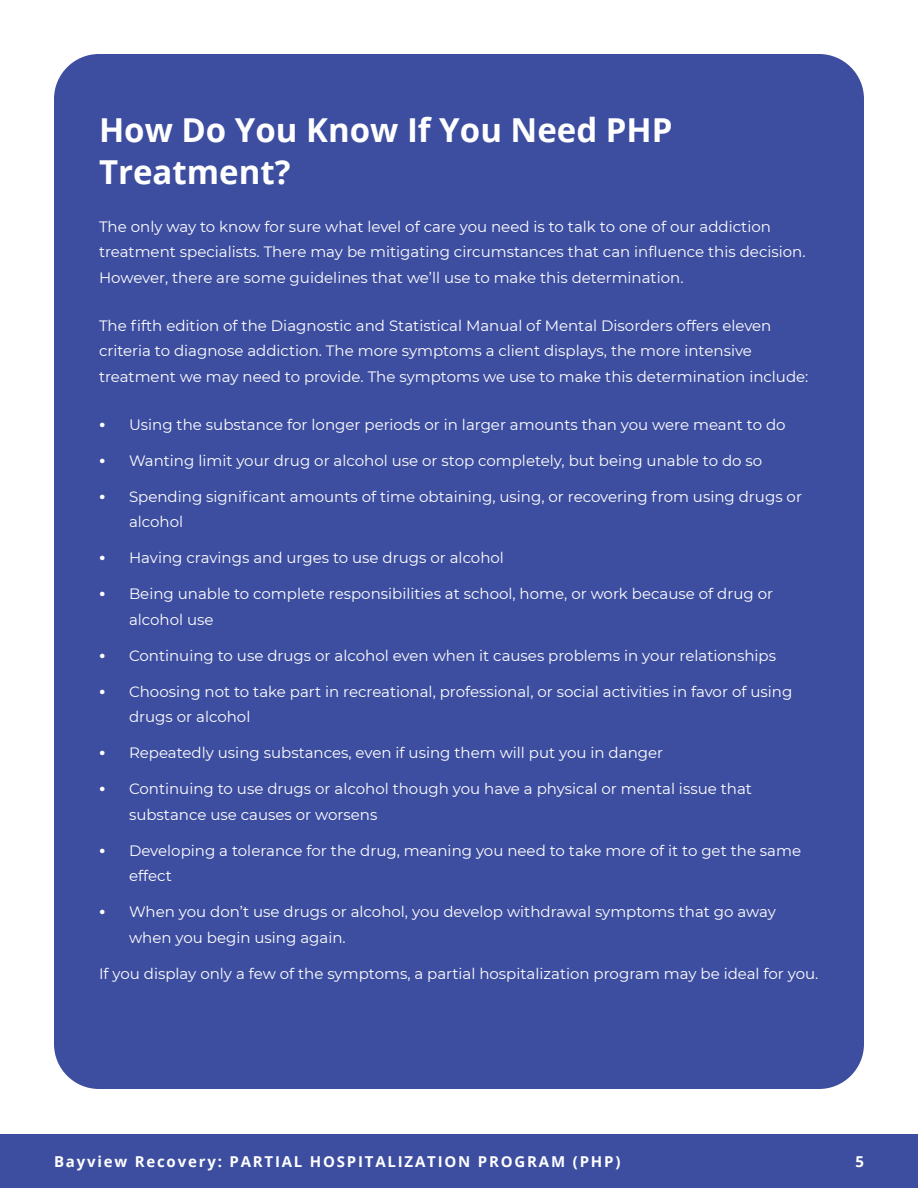
<style>
.page{position:relative;width:918px;height:1188px;background:#fff}
.page>*{position:absolute;margin:0;border:0;box-sizing:border-box;transform-origin:0 0}
.t1{font:700 33px/42px "Open Sans";color:#fff}
.t2{font:15px/25.5px "Montserrat";color:#fff}
.t3{font:700 15px "Open Sans";letter-spacing:.12em;color:#fff}
.s1{font-weight:700;font-size:18px}
</style>
<div class="page">
<div style="left:0;top:1134px;width:918px;height:54px;background:#3d4ea0"></div>
<div style="left:54px;top:54px;width:810px;height:1035px;background:#3d4ea0;border-radius:45px"></div>
<h1 class="t1" style="left:99px;top:108px;width:575px">How Do You Know If You Need PHP<br>Treatment?</h1>
<p class="t2" style="left:99px;top:213px;width:708px">The only way to know for sure what level of care you need is to talk to one of our addiction treatment specialists. There may be mitigating circumstances that can influence this decision.<br>However, there are some guidelines that we’ll use to make this determination.</p>
<p class="t2" style="left:99px;top:312px;width:711px">The fifth edition of the Diagnostic and Statistical Manual of Mental Disorders offers eleven criteria to diagnose addiction. The more symptoms a client displays, the more intensive treatment we may need to provide. The symptoms we use to make this determination include:</p>
<p class="t2" style="left:99px;top:411px;width:688px"><span class="s1">•</span> Using the substance for longer periods or in larger amounts than you were meant to do</p>
<p class="t2" style="left:99px;top:447px;width:665px"><span class="s1">•</span> Wanting limit your drug or alcohol use or stop completely, but being unable to do so</p>
<p class="t2" style="left:129px;top:483px;width:675px;text-indent:-30px"><span class="s1">•</span> Spending significant amounts of time obtaining, using, or recovering from using drugs or alcohol</p>
<p class="t2" style="left:99px;top:545px;width:407px"><span class="s1">•</span> Having cravings and urges to use drugs or alcohol</p>
<p class="t2" style="left:129px;top:581px;width:646px;text-indent:-30px"><span class="s1">•</span> Being unable to complete responsibilities at school, home, or work because of drug or alcohol use</p>
<p class="t2" style="left:99px;top:642px;width:679px"><span class="s1">•</span> Continuing to use drugs or alcohol even when it causes problems in your relationships</p>
<p class="t2" style="left:129px;top:678px;width:665px;text-indent:-30px"><span class="s1">•</span> Choosing not to take part in recreational, professional, or social activities in favor of using drugs or alcohol</p>
<p class="t2" style="left:99px;top:740px;width:566px"><span class="s1">•</span> Repeatedly using substances, even if using them will put you in danger</p>
<p class="t2" style="left:129px;top:776px;width:624px;text-indent:-30px"><span class="s1">•</span> Continuing to use drugs or alcohol though you have a physical or mental issue that substance use causes or worsens</p>
<p class="t2" style="left:129px;top:837px;width:674px;text-indent:-30px"><span class="s1">•</span> Developing a tolerance for the drug, meaning you need to take more of it to get the same effect</p>
<p class="t2" style="left:129px;top:899px;width:649px;text-indent:-30px"><span class="s1">•</span> When you don’t use drugs or alcohol, you develop withdrawal symptoms that go away when you begin using again.</p>
<p class="t2" style="left:99px;top:960px;width:721px">If you display only a few of the symptoms, a partial hospitalization program may be ideal for you.</p>
<p class="t3" style="left:54px;top:1151px;width:568px">Bayview Recovery: PARTIAL HOSPITALIZATION PROGRAM (PHP)</p>
<p class="t3" style="left:855px;top:1151px;width:10px">5</p>
</div>
